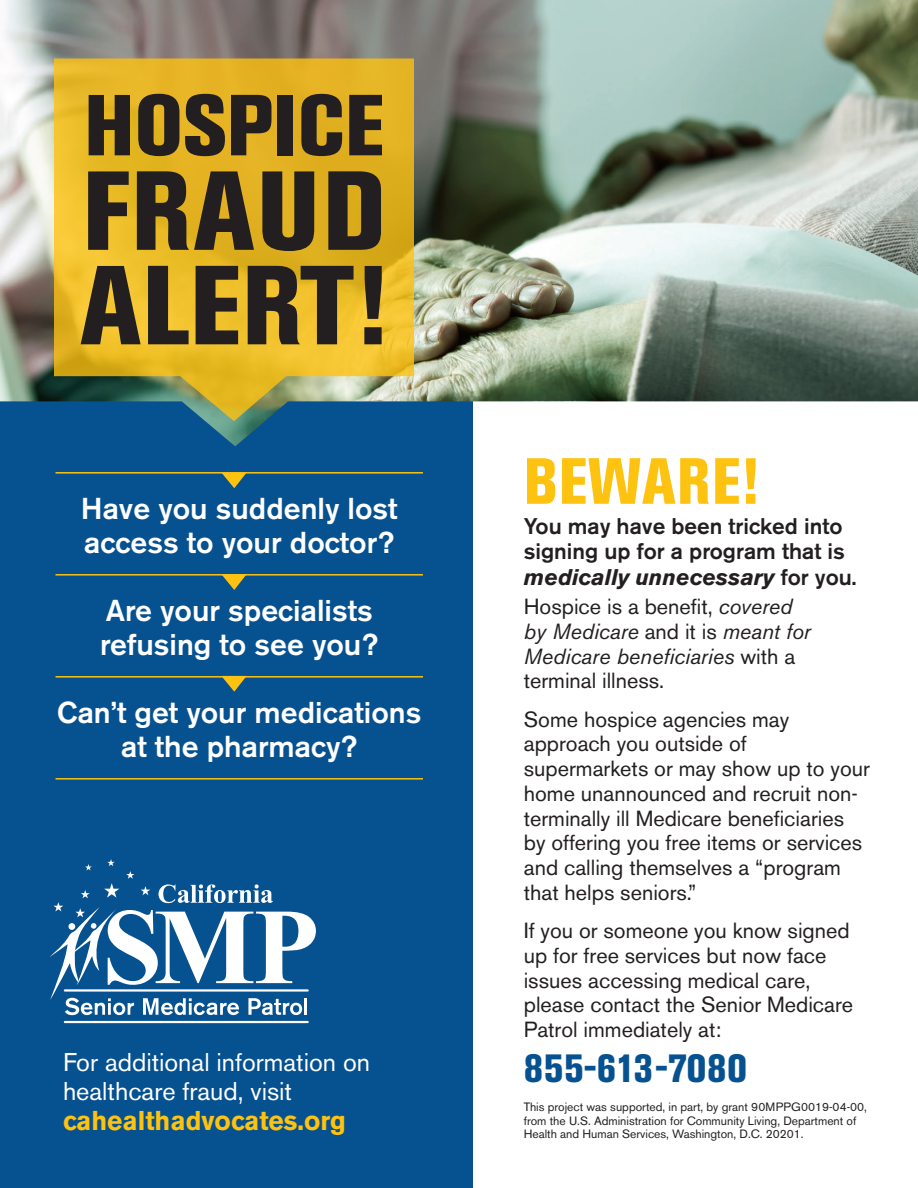
<style>
.page{position:relative;width:918px;height:1188px;background:#fff}
.page>*{position:absolute;margin:0;border:0;box-sizing:border-box;transform-origin:0 0}
.t1{font:800 condensed 111px/94.5px "Akzidenz Grotesk BE";letter-spacing:.015em;color:#231f20;scale:1.05 1}
.t2{font:800 condensed 85.5px "Akzidenz Grotesk BE";color:#231f20;scale:1.05 1}
.t3{font:800 condensed 64.5px "Akzidenz Grotesk BE";letter-spacing:.02em;color:#fec210}
.t4{font:800 condensed 39px "Akzidenz Grotesk BE";letter-spacing:.02em;color:#065190}
.t5{font:500 30px/34.5px "Akzidenz Grotesk BE";color:#fff}
.t6{font:700 27px "Akzidenz Grotesk BE";color:#fec210}
.t7{font:25.5px/28.5px "Akzidenz Grotesk BE";color:#fff}
.t8{font:500 22.5px/25.5px "Akzidenz Grotesk BE";color:#231f20}
.t9{font:21.75px/24.8px "Akzidenz Grotesk BE";color:#231f20}
.t10{font:12px/13.5px "Akzidenz Grotesk BE";color:#231f20}
.s1{font-weight:700;font-style:italic}
.s2{font-style:italic}
</style>
<div class="page">
<div style="left:0;top:0;width:472px;height:1188px;background:#065190"></div>
<img style="left:0;top:0;width:918px;height:446px">
<svg style="left:54px;top:58px;width:360px;height:363px;background:#d6b02f"></svg>
<hr style="left:65px;top:1021px;width:243px;height:2px;background:#fff">
<svg style="left:50px;top:859px;width:266px;height:156px"></svg>
<hr style="left:304px;top:998px;width:3px;height:17px;background:#fff">
<hr style="left:56px;top:472px;width:367px;height:2px;background:#fec210">
<hr style="left:56px;top:574px;width:367px;height:2px;background:#fec210">
<hr style="left:56px;top:676px;width:367px;height:2px;background:#fec210">
<hr style="left:56px;top:778px;width:367px;height:2px;background:#fec210">
<svg style="left:221px;top:473px;width:26px;height:15px"></svg>
<svg style="left:221px;top:575px;width:26px;height:15px"></svg>
<svg style="left:221px;top:677px;width:26px;height:15px"></svg>
<p class="t2" style="left:84px;top:76px;width:287px">HOSPICE</p>
<p class="t1" style="left:80px;top:165px;width:294px">FRAUD<br>ALERT!</p>
<p class="t5" style="left:81px;top:491px;width:318px">Have you suddenly lost access to your doctor?</p>
<p class="t5" style="left:100px;top:593px;width:280px">Are your specialists refusing to see you?</p>
<p class="t5" style="left:57px;top:695px;width:366px;text-align:center">Can’t get your medications at the pharmacy?</p>
<p class="t7" style="left:63px;top:1048px;width:309px">For additional information on healthcare fraud, visit</p>
<p class="t6" style="left:63px;top:1104px;width:285px">cahealthadvocates.org</p>
<p class="t3" style="left:524px;top:444px;width:237px">BEWARE!</p>
<p class="t8" style="left:524px;top:513px;width:334px">You may have been tricked into signing up for a program that is <span class="s1">medically unnecessary</span> for you.</p>
<p class="t9" style="left:524px;top:594px;width:288px">Hospice is a benefit, <span class="s2">covered by Medicare</span> and it is <span class="s2">meant for<br>Medicare beneficiaries</span> with a terminal illness.</p>
<p class="t9" style="left:524px;top:707px;width:348px">Some hospice agencies may approach you outside of supermarkets or may show up to your home unannounced and recruit non&shy;terminally ill Medicare beneficiaries by offering you free items or services and calling themselves a “program that helps seniors.”</p>
<p class="t9" style="left:524px;top:918px;width:331px">If you or someone you know signed up for free services but now face issues accessing medical care, please contact the Senior Medicare<br>Patrol immediately at:</p>
<p class="t4" style="left:524px;top:1046px;width:225px">855-613-7080</p>
<p class="t10" style="left:524px;top:1100px;width:345px">This project was supported, in part, by grant 90MPPG0019-04-00, from the U.S. Administration for Community Living, Department of<br>Health and Human Services, Washington, D.C. 20201.</p>
</div>
